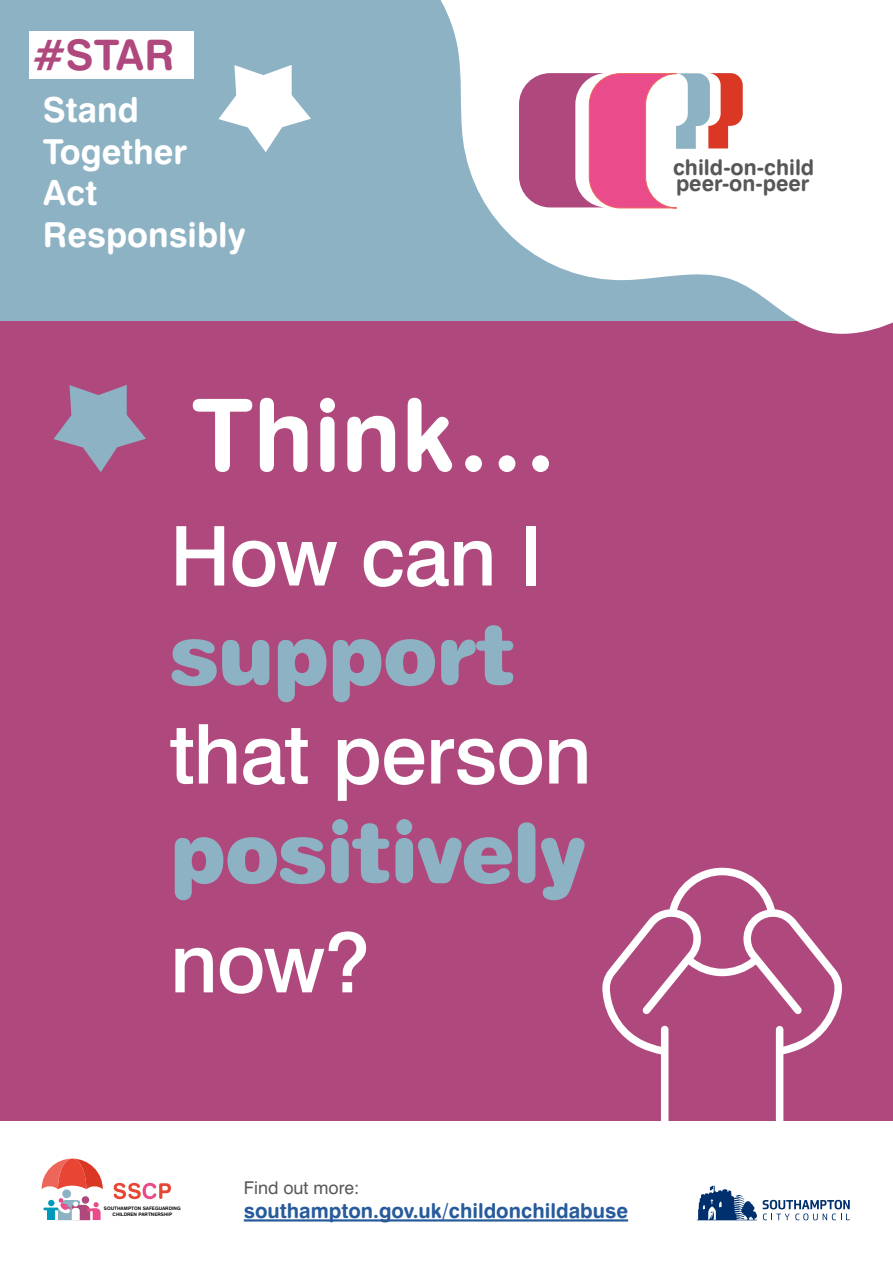
<style>
.page{position:relative;width:893px;height:1263px;background:#fff}
.page>*{position:absolute;margin:0;border:0;box-sizing:border-box;transform-origin:0 0}
.small_title{font:100.5px "Swiss 721 BT Bold Rounded";color:#fff}
.body{font:500 82.5px/99px "Swiss 721 BT";letter-spacing:-.015em;color:#fff}
.body-2{font:82.5px "Swiss 721 BT Black Rounded";letter-spacing:-.01em;color:#8db2c3}
.t1{font:42.15px "Swiss 721 BT Bold Rounded";color:#af497d}
.t2{font:34.5px/41.4px "Swiss 721 BT Bold Rounded";color:#fff}
.t3{font:21.75px/16.5px "Swiss 721 BT Bold Rounded";color:#575756}
.t4{font:20.55px "Swiss 721 BT Bold Rounded";color:#275b9b}
.t5{font:17.7px "Swiss 721 BT";color:#575756}
.t6{font:4.8px/5.7px "Swiss 721 BT Bold Rounded";color:#000;text-align:center}
.s1{font-family:"Swiss 721 BT Black Rounded";font-weight:400;color:#8db2c3}
</style>
<div class="page">
<div style="left:0;top:0;width:893px;height:1120px;background:#af497d"></div>
<svg style="left:601px;top:868px;width:242px;height:354px"></svg>
<div style="left:0;top:0;width:893px;height:321px;background:#8db2c3"></div>
<svg style="left:440px;top:0;width:453px;height:334px;fill:#fff"></svg>
<svg style="left:519px;top:73px;width:224px;height:135px;background:#dc92ad"></svg>
<svg style="left:218px;top:65px;width:93px;height:87px"></svg>
<div style="left:30px;top:31px;width:164px;height:48px;background:#fff"></div>
<svg style="left:697px;top:1186px;width:60px;height:34px"></svg>
<svg style="left:763px;top:1200px;width:87px;height:20px"></svg>
<svg style="left:42px;top:1158px;width:61px;height:31px"></svg>
<hr style="left:43px;top:1207px;width:16px;height:3px;background:#0099b9">
<div style="left:62px;top:1189px;width:9px;height:9px;background:#8db2c3;border-radius:50%"></div>
<div style="left:82px;top:1196px;width:7px;height:8px;background:#af497d;border-radius:50%"></div>
<svg style="left:114px;top:1183px;width:57px;height:16px"></svg>
<svg style="left:48px;top:1198px;width:53px;height:22px"></svg>
<hr style="left:244px;top:1219px;width:384px;height:2px;background:#275b9b">
<svg style="left:54px;top:385px;width:92px;height:87px"></svg>
<h3 class="t1" style="left:33px;top:29px;width:143px">#STAR</h3>
<h3 class="t2" style="left:43px;top:89px;width:205px">Stand<br>Together<br>Act<br>Responsibly</h3>
<p class="small_title" style="left:192px;top:372px;width:367px">Think…</p>
<p class="body" style="left:170px;top:506px;width:374px">How can I</p>
<p class="body-2" style="left:170px;top:605px;width:348px">support</p>
<p class="body" style="left:170px;top:704px;width:423px">that person <span class="s1">positively</span></p>
<p class="body" style="left:170px;top:913px;width:202px">now?</p>
<h3 class="t3" style="left:673px;top:158px;width:143px">child-on-child peer-on-peer</h3>
<p class="t6" style="left:104px;top:1205px;width:78px">SOUTHAMPTON SAFEGUARDING<br>CHILDREN PARTNERSHIP</p>
<h3 class="t5" style="left:244px;top:1176px;width:117px">Find out more:</h3>
<h3 class="t4" style="left:244px;top:1198px;width:386px">southampton.gov.uk/childonchildabuse</h3>
</div>
